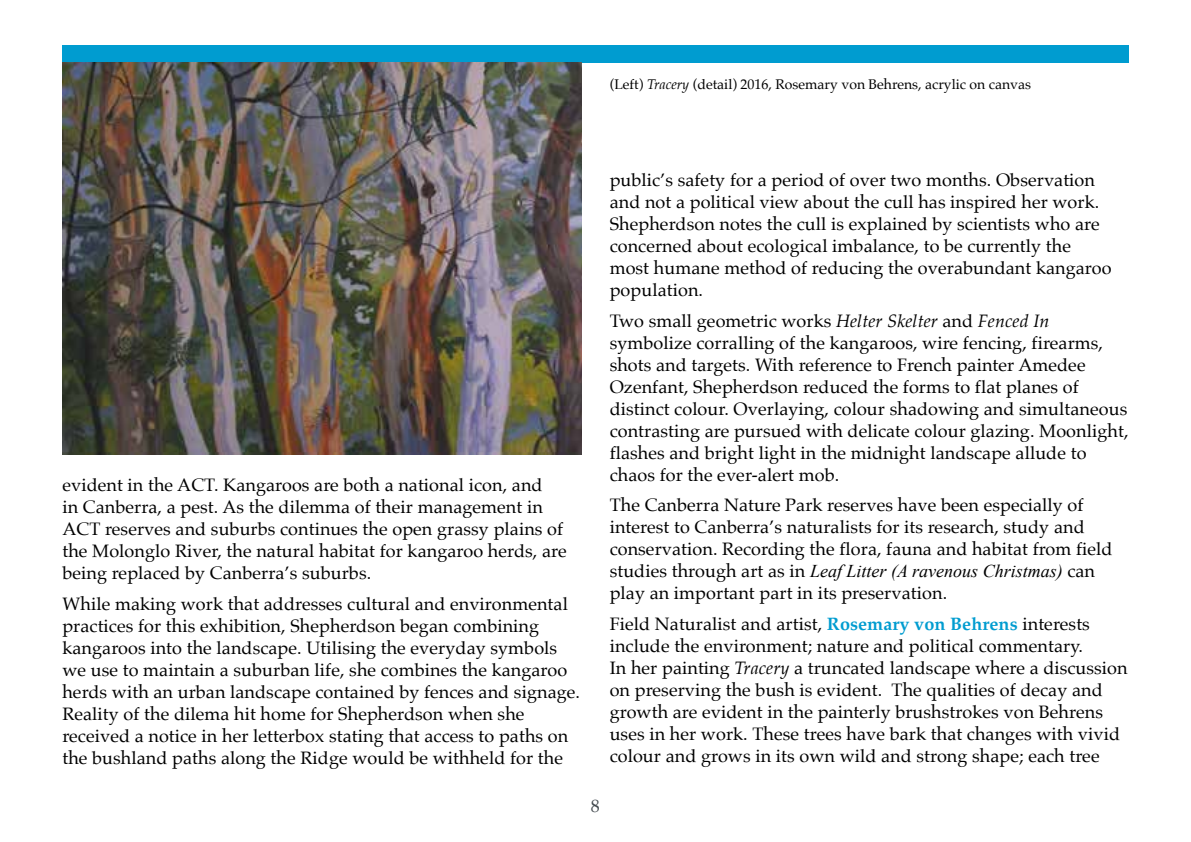
<style>
.page{position:relative;width:1191px;height:842px;background:#fff}
.page>*{position:absolute;margin:0;border:0;box-sizing:border-box;transform-origin:0 0}
.t1{font:18px/22px "Palatino";letter-spacing:.005em;color:#000}
.t2{font:italic 18px "Times New Roman";color:#000}
.t3{font:18px "Palatino";color:#434a4f}
.t4{font:14px "Palatino";color:#000}
.s1{font-style:italic}
.s2{font-family:"Palatino";font-style:normal}
.s3{font-weight:700;color:#009cd0}
</style>
<div class="page">
<div style="left:62px;top:45px;width:1066px;height:17px;background:#009cd0"></div>
<img style="left:62px;top:62px;width:519px;height:393px">
<p class="t4" style="left:609px;top:72px;width:423px">(Left) <span class="s1">Tracery</span> (detail) 2016, Rosemary von Behrens, acrylic on canvas</p>
<p class="t1" style="left:62px;top:474px;width:506px">evident in the ACT. Kangaroos are both a national icon, and<br>in Canberra, a pest. As the dilemma of their management in ACT reserves and suburbs continues the open grassy plains of the Molonglo River, the natural habitat for kangaroo herds, are being replaced by Canberra’s suburbs.</p>
<p class="t1" style="left:62px;top:593px;width:519px">While making work that addresses cultural and environmental practices for this exhibition, Shepherdson began combining kangaroos into the landscape. Utilising the everyday symbols we use to maintain a suburban life, she combines the kangaroo herds with an urban landscape contained by fences and signage.<br>Reality of the dilema hit home for Shepherdson when she received a notice in her letterbox stating that access to paths on the bushland paths along the Ridge would be withheld for the</p>
<p class="t1" style="left:609px;top:169px;width:503px">public’s safety for a period of over two months. Observation and not a political view about the cull has inspired her work.<br>Shepherdson notes the cull is explained by scientists who are concerned about ecological imbalance, to be currently the most humane method of reducing the overabundant kangaroo population.</p>
<p class="t1" style="left:609px;top:309px;width:520px">Two small geometric works <span class="s1">Helter Skelter</span> and <span class="s1">Fenced In </span>symbolize corralling of the kangaroos, wire fencing, firearms, shots and targets. With reference to French painter Amedee Ozenfant, Shepherdson reduced the forms to flat planes of distinct colour. Overlaying, colour shadowing and simultaneous contrasting are pursued with delicate colour glazing. Moonlight, flashes and bright light in the midnight landscape allude to chaos for the ever-alert mob.</p>
<p class="t1" style="left:609px;top:494px;width:504px">The Canberra Nature Park reserves have been especially of interest to Canberra’s naturalists for its research, study and conservation. Recording the flora, fauna and habitat from field</p>
<p class="t2" style="left:609px;top:559px;width:487px"><span class="s2">studies through art as in</span> Leaf Litter (A ravenous Christmas) <span class="s2">can</span></p>
<p class="t1" style="left:609px;top:578px;width:482px;line-height:30.6px">play an important part in its preservation.<br>Field Naturalist and artist, <span class="s3">Rosemary von Behrens</span> interests</p>
<p class="t1" style="left:609px;top:634px;width:519px">include the environment; nature and political commentary.<br>In her painting <span class="s1">Tracery</span> a truncated landscape where a discussion on preserving the bush is evident. The qualities of decay and growth are evident in the painterly brushstrokes von Behrens uses in her work. These trees have bark that changes with vivid colour and grows in its own wild and strong shape; each tree</p>
<p class="t3" style="left:591px;top:791px;width:10px">8</p>
</div>
